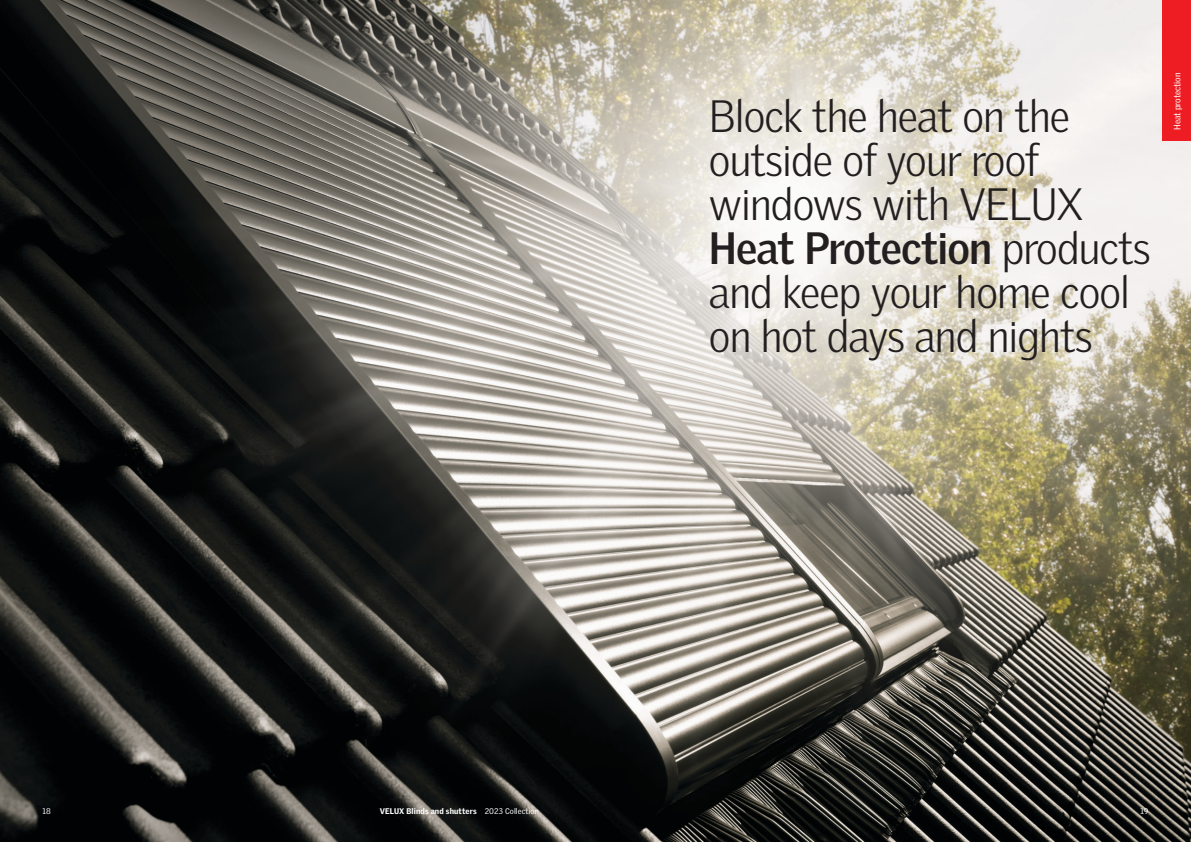
<style>
.page{position:relative;width:1191px;height:842px;background:#fff}
.page>*{position:absolute;margin:0;border:0;box-sizing:border-box;transform-origin:0 0}
.Headline_Light_44_44{font:300 44px/44px "Velux Gothic";letter-spacing:-.02em;color:#231f20}
.t1{font:9px "Velux Gothic";letter-spacing:-.01em;color:#fff}
.t2{font:900 8px "Velux Gothic";letter-spacing:.015em;color:#fff}
.t3{font:8px "Velux Gothic";color:#fff}
.s1{font-weight:700}
.s2{font-weight:400}
</style>
<div class="page">
<img style="left:0;top:0;width:1191px;height:842px">
<div style="left:1162px;top:0;width:29px;height:140px;background:#ee1d23"></div>
<p class="Headline_Light_44_44" style="left:709px;top:94px;width:443px">Block the heat on the outside of your roof windows with VELUX<br><span class="s1">Heat Protection</span> products and keep your home cool on hot days and nights</p>
<p class="t1" style="left:1171px;top:130px;width:58px;rotate:-90deg">Heat protection</p>
<p class="t3" style="left:43px;top:806px;width:10px">18</p>
<p class="t2" style="left:380px;top:806px;width:161px">VELUX Blinds and shutters <span class="s2">2023 Collection</span></p>
<p class="t3" style="left:1140px;top:806px;width:9px">19</p>
</div>
